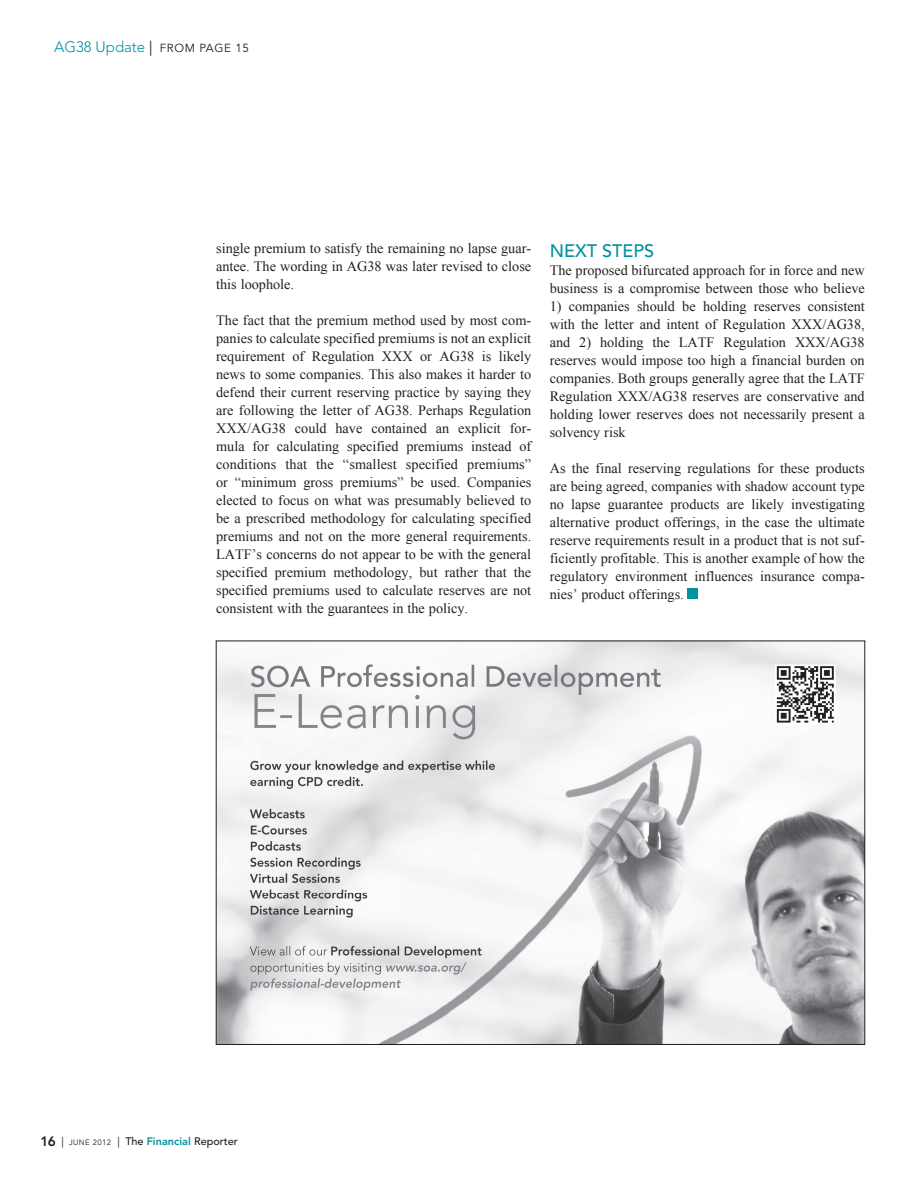
<style>
.page{position:relative;width:917px;height:1186px;background:#fff}
.page>*{position:absolute;margin:0;border:0;box-sizing:border-box;transform-origin:0 0}
.t1{font:500 18px "Avenir LT Std";color:#00929f}
.t2{font:300 15px "Avenir LT Std";color:#00929f}
.t3{font:14.25px/18px "Times New Roman";color:#231f20;text-align:justify}
.t4{font:500 10.8px "Avenir LT Std";color:#231f20}
.s1{font-weight:400;color:#231f20}
.s2{font-weight:400;font-size:11.7px;color:#231f20}
.s3{font-weight:800;font-size:13.5px}
.s4{font-weight:400}
.s5{font-weight:400;font-size:7.8px}
.s6{font-weight:800;color:#00929f}
</style>
<div class="page">
<div style="left:688px;top:588px;width:10px;height:11px;background:#00929f"></div>
<img style="left:218px;top:642px;width:645px;height:400px">
<p class="t2" style="left:54px;top:38px;width:196px">AG38 Update <span class="s1">|</span> <span class="s2">FROM PAGE 15</span></p>
<p class="t3" style="left:216px;top:239px;width:316px">single premium to satisfy the remaining no lapse guar&shy;antee. The wording in AG38 was later revised to close this loophole.</p>
<p class="t3" style="left:216px;top:311px;width:317px">The fact that the premium method used by most com&shy;panies to calculate specified premiums is not an explicit requirement of Regulation XXX or AG38 is likely news to some companies. This also makes it harder to defend their current reserving practice by saying they are following the letter of AG38. Perhaps Regulation XXX/AG38 could have contained an explicit for&shy;mula for calculating specified premiums instead of conditions that the “smallest specified premiums” or “minimum gross premiums” be used. Companies elected to focus on what was presumably believed to be a prescribed methodology for calculating specified premiums and not on the more general requirements.<br>LATF’s concerns do not appear to be with the general specified premium methodology, but rather that the specified premiums used to calculate reserves are not consistent with the guarantees in the policy.</p>
<p class="t1" style="left:550px;top:240px;width:106px">NExT STEPS</p>
<p class="t3" style="left:550px;top:261px;width:317px">The proposed bifurcated approach for in force and new business is a compromise between those who believe</p>
<p class="t3" style="left:550px;top:297px;width:317px">1) companies should be holding reserves consistent with the letter and intent of Regulation XXX/AG38, and 2) holding the LATF Regulation XXX/AG38 reserves would impose too high a financial burden on companies. Both groups generally agree that the LATF Regulation XXX/AG38 reserves are conservative and holding lower reserves does not necessarily present a solvency risk</p>
<p class="t3" style="left:550px;top:459px;width:317px">As the final reserving regulations for these products are being agreed, companies with shadow account type no lapse guarantee products are likely investigating alternative product offerings, in the case the ultimate reserve requirements result in a product that is not suf&shy;ficiently profitable. This is another example of how the regulatory environment influences insurance compa&shy;nies’ product offerings.</p>
<p class="t4" style="left:41px;top:1134px;width:199px"><span class="s3">16</span> <span class="s4">|</span> <span class="s5">JUNE 2012</span> <span class="s4">|</span> The <span class="s6">Financial</span> Reporter</p>
</div>
